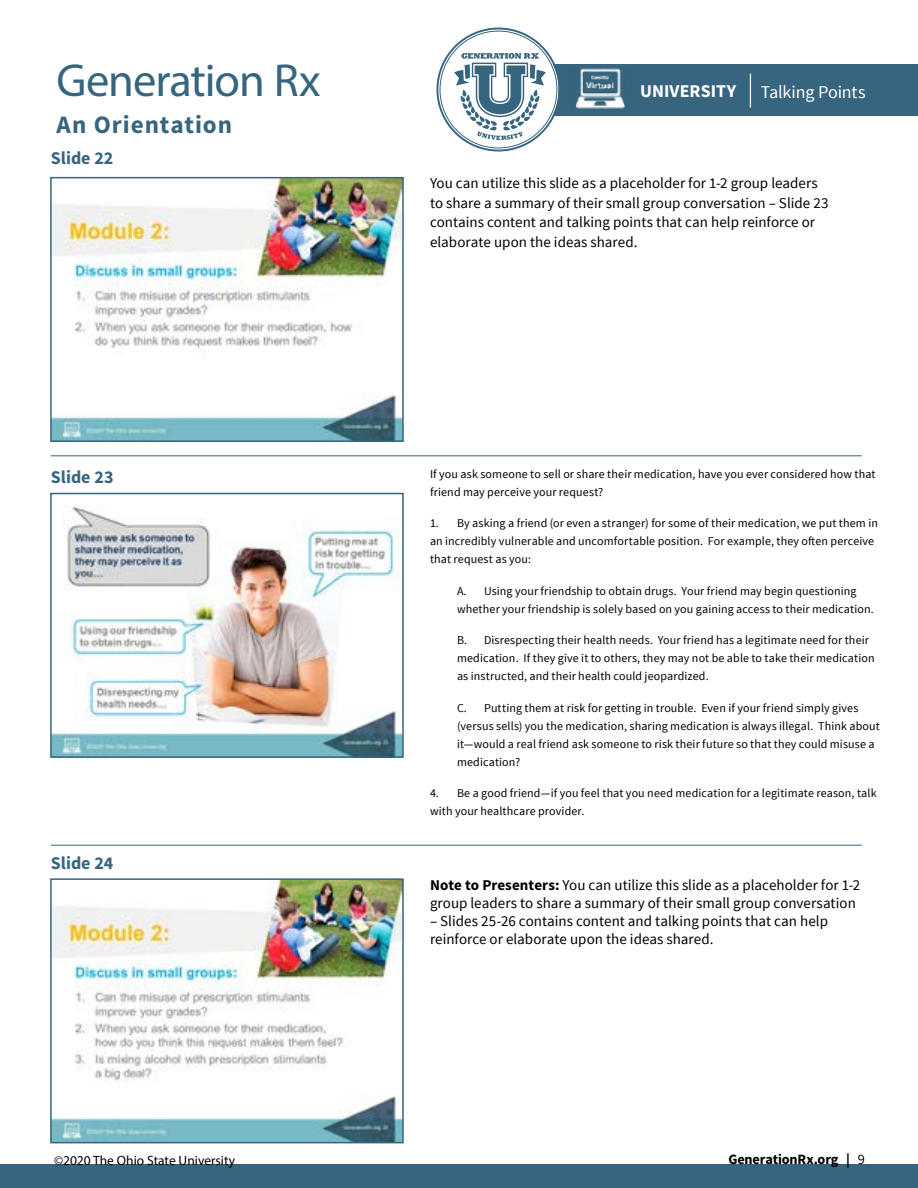
<style>
.page{position:relative;width:918px;height:1188px;background:#fff}
.page>*{position:absolute;margin:0;border:0;box-sizing:border-box;transform-origin:0 0}
.t1{font:46.5px "Myriad Pro";letter-spacing:-.02em;color:#37657f}
.t2{font:700 25.05px "Source Sans Pro";letter-spacing:.04em;color:#37657f}
.t3{font:700 18px "Source Sans Pro";color:#37657f}
.t4{font:18px "Source Sans Pro";letter-spacing:-.01em;color:#fff}
.t5{font:700 18px "Source Sans Pro";color:#fff}
.t6{font:15px/19.5px "Source Sans Pro";color:#000}
.t7{font:700 14.25px "Source Sans Pro";letter-spacing:-.01em;color:#000}
.t8{font:13.5px "Myriad Pro";color:#000}
.t9{font:12px/18px "Source Sans Pro";letter-spacing:.01em;color:#000}
.s1{font-weight:700}
.s2{font-weight:400}
</style>
<div class="page">
<div style="left:534px;top:64px;width:384px;height:51px;background:#37657f"></div>
<hr style="left:750px;top:74px;width:1px;height:33px;background:#fff">
<svg style="left:438px;top:29px;width:121px;height:121px"></svg>
<div style="left:436px;top:28px;width:124px;height:124px;border:2px solid #37657f;border-radius:50%"></div>
<svg style="left:454px;top:53px;width:92px;height:87px"></svg>
<img style="left:575px;top:68px;width:51px;height:41px">
<div style="left:0;top:1164px;width:918px;height:24px;background:#37657f"></div>
<img style="left:53px;top:180px;width:348px;height:259px">
<div style="left:50px;top:177px;width:354px;height:265px;border:2px solid #37657f"></div>
<hr style="left:51px;top:455px;width:811px;height:1px;background:#37657f">
<img style="left:53px;top:506px;width:348px;height:249px">
<div style="left:50px;top:493px;width:354px;height:265px;border:2px solid #37657f"></div>
<hr style="left:51px;top:845px;width:811px;height:1px;background:#37657f">
<img style="left:53px;top:881px;width:348px;height:259px">
<div style="left:50px;top:878px;width:354px;height:265px;border:2px solid #37657f"></div>
<h1 class="t1" style="left:57px;top:52px;width:266px">Generation Rx</h1>
<h2 class="t2" style="left:57px;top:109px;width:177px">An Orientation</h2>
<h3 class="t3" style="left:51px;top:147px;width:64px">Slide 22</h3>
<h3 class="t5" style="left:640px;top:80px;width:97px">UNIVERSITY</h3>
<h3 class="t4" style="left:761px;top:81px;width:106px">Talking Points</h3>
<p class="t6" style="left:430px;top:174px;width:400px">You can utilize this slide as a placeholder for 1-2 group leaders to share a summary of their small group conversation – Slide 23 contains content and talking points that can help reinforce or elaborate upon the ideas shared.</p>
<h3 class="t3" style="left:51px;top:466px;width:64px">Slide 23</h3>
<p class="t9" style="left:430px;top:465px;width:447px">If you ask someone to sell or share their medication, have you ever considered how that friend may perceive your request?</p>
<p class="t9" style="left:430px;top:515px;width:449px">1. By asking a friend (or even a stranger) for some of their medication, we put them in an incredibly vulnerable and uncomfortable position. For example, they often perceive that request as you:</p>
<p class="t9" style="left:457px;top:582px;width:418px">A. Using your friendship to obtain drugs. Your friend may begin questioning whether your friendship is solely based on you gaining access to their medication.</p>
<p class="t9" style="left:457px;top:632px;width:419px">B. Disrespecting their health needs. Your friend has a legitimate need for their medication. If they give it to others, they may not be able to take their medication as instructed, and their health could jeopardized.</p>
<p class="t9" style="left:457px;top:699px;width:424px">C. Putting them at risk for getting in trouble. Even if your friend simply gives (versus sells) you the medication, sharing medication is always illegal. Think about it—would a real friend ask someone to risk their future so that they could misuse a medication?</p>
<p class="t9" style="left:430px;top:785px;width:448px">4. Be a good friend—if you feel that you need medication for a legitimate reason, talk with your healthcare provider.</p>
<h3 class="t3" style="left:51px;top:851px;width:64px">Slide 24</h3>
<p class="t6" style="left:430px;top:876px;width:432px;line-height:18px"><span class="s1">Note to Presenters:</span> You can utilize this slide as a placeholder for 1-2 group leaders to share a summary of their small group conversation</p>
<p class="t6" style="left:430px;top:912px;width:400px;line-height:18px">– Slides 25-26 contains content and talking points that can help reinforce or elaborate upon the ideas shared.</p>
<p class="t8" style="left:54px;top:1152px;width:183px">©2020 The Ohio State University</p>
<p class="t7" style="left:728px;top:1150px;width:138px">GenerationRx.org | <span class="s2">9</span></p>
</div>
